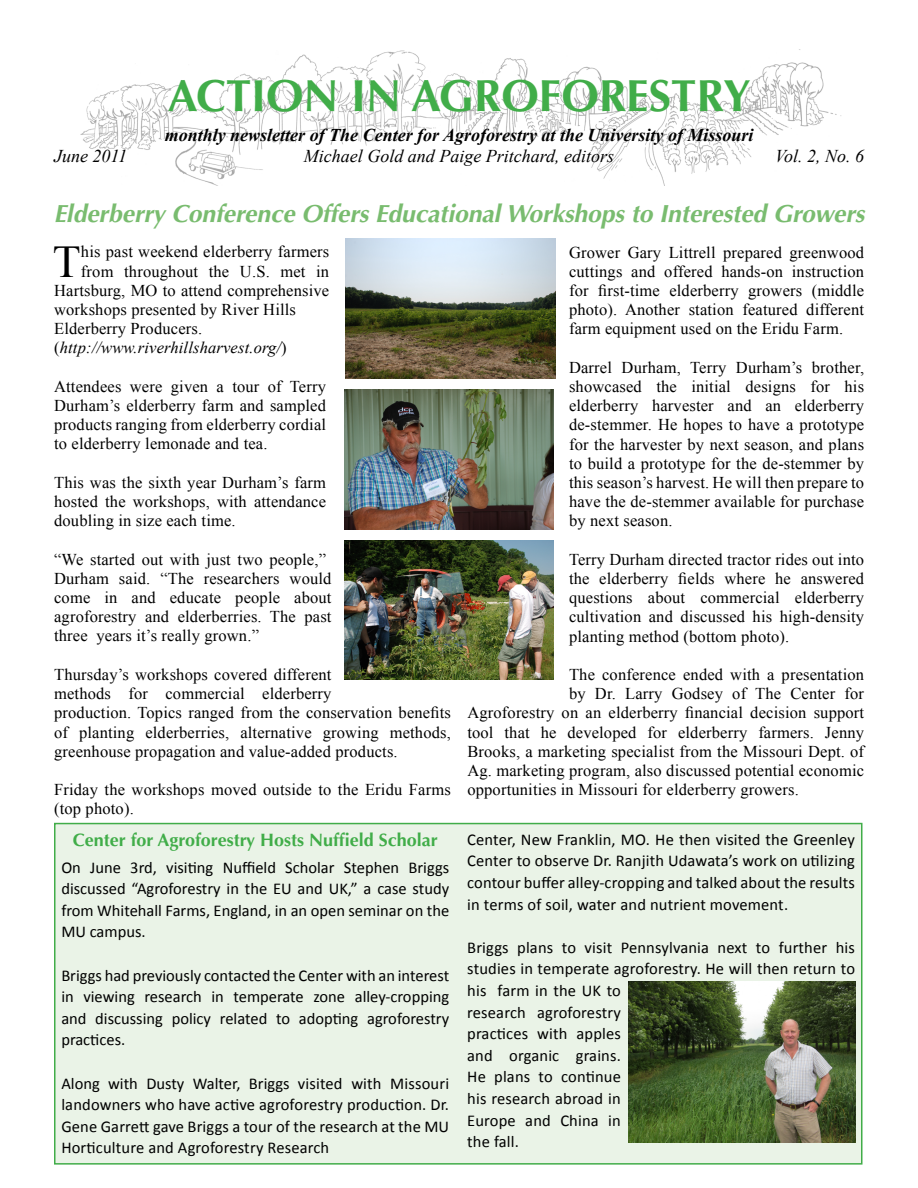
<style>
.page{position:relative;width:918px;height:1188px;background:#fff}
.page>*{position:absolute;margin:0;border:0;box-sizing:border-box;transform-origin:0 0}
.t1{font:45.45px "Times New Roman";color:#000}
.t2{font:700 45px "Optima";color:#41ad49}
.t3{font:italic 700 24.75px "Optima";letter-spacing:-.005em;color:#79bc6f}
.t4{font:italic 700 18px "Times New Roman";color:#000}
.t5{font:italic 18px "Times New Roman";color:#000}
.t6{font:700 18px "Optima";color:#41ad49}
.t7{font:16.5px/19.2px "Times New Roman";letter-spacing:.01em;color:#000;text-align:justify}
.t8{font:16.5px/21.6px "Calibri";letter-spacing:.01em;color:#000;text-align:justify}
.t9{font:italic 16.5px "Times New Roman";letter-spacing:.01em;color:#000}
.s1{font-style:normal}
</style>
<div class="page">
<div style="left:54px;top:823px;width:808px;height:342px;background:#eaf3e7;border:2px solid #41ad49"></div>
<img style="left:80px;top:49px;width:762px;height:137px">
<img style="left:345px;top:389px;width:209px;height:140px">
<img style="left:345px;top:238px;width:210px;height:141px">
<img style="left:344px;top:540px;width:209px;height:140px">
<img style="left:628px;top:981px;width:227px;height:162px">
<h2 class="t2" style="left:168px;top:69px;width:584px">ACTION IN AGROFORESTRY</h2>
<p class="t4" style="left:165px;top:122px;width:590px">monthly newsletter of The Center for Agroforestry at the University of Missouri</p>
<p class="t5" style="left:304px;top:143px;width:312px">Michael Gold and Paige Pritchard, editors</p>
<h3 class="t3" style="left:54px;top:199px;width:812px">Elderberry Conference Offers Educational Workshops to Interested Growers</h3>
<p class="t5" style="left:54px;top:144px;width:75px">June 2011</p>
<p class="t5" style="left:775px;top:144px;width:91px">Vol. 2, No. 6</p>
<h1 class="t1" style="left:53px;top:231px;width:29px">T</h1>
<p class="t7" style="left:81px;top:242px;width:250px">his past weekend elderberry farmers</p>
<p class="t7" style="left:81px;top:261px;width:250px">from throughout the U.S. met in</p>
<p class="t7" style="left:54px;top:280px;width:277px">Hartsburg, MO to attend comprehensive</p>
<p class="t7" style="left:54px;top:300px;width:243px">workshops presented by River Hills</p>
<p class="t7" style="left:54px;top:319px;width:150px">Elderberry Producers.</p>
<p class="t9" style="left:54px;top:337px;width:234px"><span class="s1">(</span>http://www.riverhillsharvest.org/<span class="s1">)</span></p>
<p class="t7" style="left:54px;top:376px;width:273px">Attendees were given a tour of Terry Durham’s elderberry farm and sampled products ranging from elderberry cordial to elderberry lemonade and tea.</p>
<p class="t7" style="left:54px;top:472px;width:273px">This was the sixth year Durham’s farm hosted the workshops, with attendance doubling in size each time.</p>
<p class="t7" style="left:54px;top:549px;width:279px;text-align:left">“We started out with just two people,” Durham said. “The researchers would come in and educate people about agroforestry and elderberries. The past three years it’s really grown.”</p>
<p class="t7" style="left:54px;top:665px;width:398px;text-align:left">Thursday’s workshops covered different<br>methods for commercial elderberry<br>production. Topics ranged from the conservation benefits of planting elderberries, alternative growing methods, greenhouse propagation and value-added products.</p>
<p class="t7" style="left:54px;top:780px;width:398px">Friday the workshops moved outside to the Eridu Farms (top photo).</p>
<p class="t6" style="left:73px;top:829px;width:366px">Center for Agroforestry Hosts Nuffield Scholar</p>
<p class="t8" style="left:61px;top:856px;width:389px">On June 3rd, visiting Nuffield Scholar Stephen Briggs discussed “Agroforestry in the EU and UK,” a case study from Whitehall Farms, England, in an open seminar on the MU campus.</p>
<p class="t8" style="left:61px;top:964px;width:389px">Briggs had previously contacted the Center with an interest in viewing research in temperate zone alley-cropping and discussing policy related to adopting agroforestry practices.</p>
<p class="t8" style="left:61px;top:1072px;width:389px">Along with Dusty Walter, Briggs visited with Missouri landowners who have active agroforestry production. Dr.<br>Gene Garrett gave Briggs a tour of the research at the MU Horticulture and Agroforestry Research</p>
<p class="t7" style="left:569px;top:242px;width:297px">Grower Gary Littrell prepared greenwood cuttings and offered hands-on instruction for first-time elderberry growers (middle photo). Another station featured different farm equipment used on the Eridu Farm.</p>
<p class="t7" style="left:569px;top:357px;width:297px">Darrel Durham, Terry Durham’s brother, showcased the initial designs for his elderberry harvester and an elderberry de-stemmer. He hopes to have a prototype for the harvester by next season, and plans to build a prototype for the de-stemmer by this season’s harvest. He will then prepare to have the de-stemmer available for purchase by next season.</p>
<p class="t7" style="left:569px;top:549px;width:297px">Terry Durham directed tractor rides out into the elderberry fields where he answered questions about commercial elderberry cultivation and discussed his high-density planting method (bottom photo).</p>
<p class="t7" style="left:569px;top:665px;width:297px">The conference ended with a presentation</p>
<p class="t7" style="left:569px;top:684px;width:297px">by Dr. Larry Godsey of The Center for</p>
<p class="t7" style="left:467px;top:703px;width:398px">Agroforestry on an elderberry financial decision support</p>
<p class="t7" style="left:467px;top:722px;width:398px">tool that he developed for elderberry farmers. Jenny</p>
<p class="t7" style="left:467px;top:741px;width:398px">Brooks, a marketing specialist from the Missouri Dept. of</p>
<p class="t7" style="left:467px;top:761px;width:398px">Ag. marketing program, also discussed potential economic</p>
<p class="t7" style="left:467px;top:780px;width:333px">opportunities in Missouri for elderberry growers.</p>
<p class="t8" style="left:467px;top:829px;width:389px">Center, New Franklin, MO. He then visited the Greenley Center to observe Dr. Ranjith Udawata’s work on utilizing contour buffer alley-cropping and talked about the results in terms of soil, water and nutrient movement.</p>
<p class="t8" style="left:467px;top:937px;width:389px;text-align:left">Briggs plans to visit Pennsylvania next to further his studies in temperate agroforestry. He will then return to his farm in the UK to<br>research agroforestry<br>practices with apples<br>and organic grains.<br>He plans to continue<br>his research abroad in<br>Europe and China in<br>the fall.</p>
</div>
